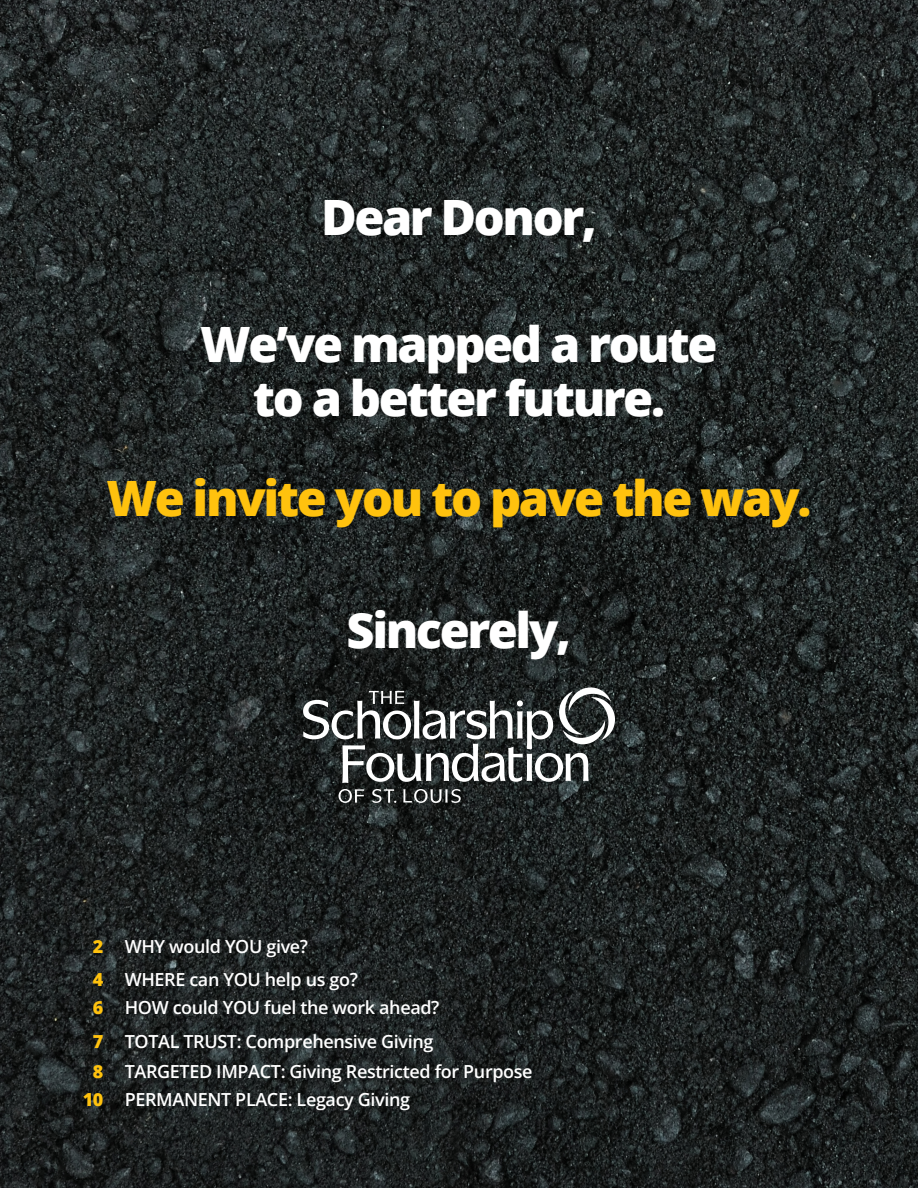
<style>
.page{position:relative;width:918px;height:1188px;background:#fff}
.page>*{position:absolute;margin:0;border:0;box-sizing:border-box;transform-origin:0 0}
.t1{font:800 48.75px/54px "Open Sans";letter-spacing:-.05em;color:#fff;text-align:center}
.t2{font:800 48.75px "Open Sans";letter-spacing:-.05em;color:#ffc20e}
.t3{font:600 18px "Open Sans";letter-spacing:-.02em;color:#fff}
.t4{font:800 18px "Open Sans";color:#ffc20e}
</style>
<div class="page">
<img style="left:0;top:0;width:918px;height:1188px">
<svg style="left:339px;top:789px;width:25px;height:14px"></svg>
<svg style="left:372px;top:789px;width:24px;height:14px"></svg>
<svg style="left:403px;top:789px;width:58px;height:14px"></svg>
<svg style="left:303px;top:687px;width:312px;height:96px"></svg>
<h1 class="t1" style="left:321px;top:189px;width:277px">Dear Donor,</h1>
<h1 class="t1" style="left:200px;top:316px;width:519px">We’ve mapped a route to a better future.</h1>
<h1 class="t2" style="left:106px;top:464px;width:707px">We invite you to pave the way.</h1>
<h1 class="t1" style="left:347px;top:602px;width:226px">Sincerely,</h1>
<p class="t4" style="left:93px;top:934px;width:12px">2</p>
<p class="t3" style="left:125px;top:934px;width:185px">WHY would YOU give?</p>
<p class="t4" style="left:93px;top:967px;width:12px">4</p>
<p class="t4" style="left:93px;top:995px;width:12px">6</p>
<p class="t4" style="left:93px;top:1028px;width:12px">7</p>
<p class="t4" style="left:93px;top:1059px;width:12px">8</p>
<p class="t4" style="left:83px;top:1087px;width:22px">10</p>
<p class="t3" style="left:125px;top:967px;width:235px">WHERE can YOU help us go?</p>
<p class="t3" style="left:125px;top:995px;width:316px">HOW could YOU fuel the work ahead?</p>
<p class="t3" style="left:125px;top:1028px;width:310px">TOTAL TRUST: Comprehensive Giving</p>
<p class="t3" style="left:125px;top:1059px;width:409px">TARGETED IMPACT: Giving Restricted for Purpose</p>
<p class="t3" style="left:125px;top:1087px;width:287px">PERMANENT PLACE: Legacy Giving</p>
</div>
